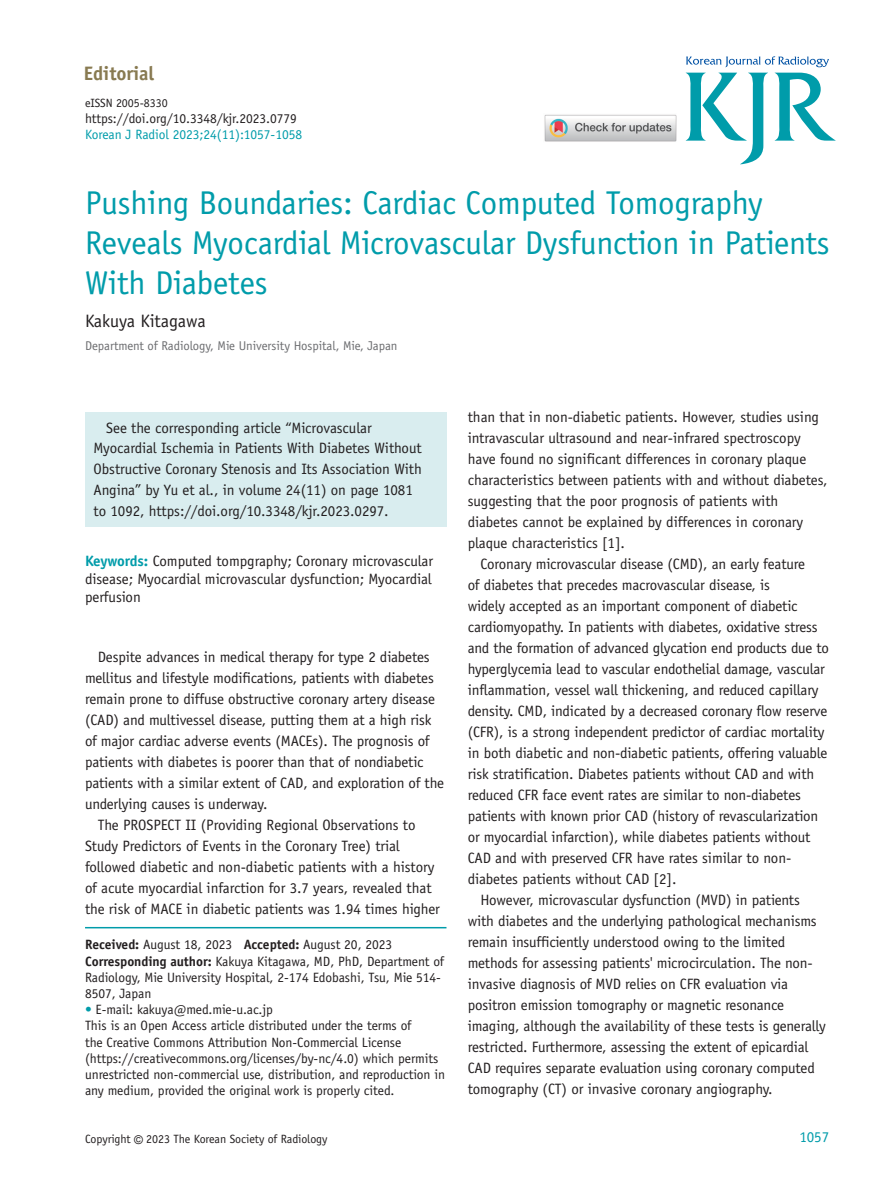
<style>
.page{position:relative;width:893px;height:1191px;background:#fff}
.page>*{position:absolute;margin:0;border:0;box-sizing:border-box;transform-origin:0 0}
.논문제목{font:33px/39.6px "Officina Sans Std";letter-spacing:-.005em;color:#009caa}
.t1{font:700 19.5px "Officina Sans Std";letter-spacing:-.005em;color:#887a51}
.저자이름{font:18px "Officina Sans Std";letter-spacing:-.005em;color:#231f20}
.본문{font:15px/21px "Officina Sans Std";letter-spacing:-.01em;color:#231f20}
.영문초록{font:15px/18px "Officina Sans Std";letter-spacing:-.005em;color:#231f20;text-align:justify}
.t2{font:15px "Officina Sans Std";color:#009caa}
.t3{font:13.5px/16.2px "Officina Sans Std";letter-spacing:-.005em;color:#231f20}
.t4{font:13.5px "Officina Sans Std";letter-spacing:-.005em;color:#009caa}
.저자소속{font:12.75px "Officina Sans Std";letter-spacing:-.005em;color:#6c6d70}
.t5{font:12px "Officina Sans Std";letter-spacing:-.005em;color:#231f20}
.s1{font-weight:700;color:#009caa}
.s2{font-weight:700}
.s3{color:#009caa}
.s4{font-family:"Arial"}
</style>
<div class="page">
<div style="left:85px;top:412px;width:361px;height:114px;background:#d9edef"></div>
<svg style="left:686px;top:73px;width:150px;height:91px"></svg>
<svg style="left:686px;top:56px;width:143px;height:11px"></svg>
<img style="left:544px;top:114px;width:133px;height:28px">
<hr style="left:85px;top:927px;width:361px;height:1px;background:#009caa">
<p class="t1" style="left:84px;top:61px;width:72px">Editorial</p>
<p class="t5" style="left:85px;top:96px;width:84px">eISSN 2005-8330</p>
<p class="t3" style="left:85px;top:110px;width:213px">https://doi.org/10.3348/kjr.2023.0779</p>
<p class="t4" style="left:85px;top:127px;width:219px">Korean J Radiol 2023;24(11):1057-1058</p>
<p class="논문제목" style="left:85px;top:183px;width:746px">Pushing Boundaries: Cardiac Computed Tomography<br>Reveals Myocardial Microvascular Dysfunction in Patients<br>With Diabetes</p>
<p class="저자이름" style="left:85px;top:310px;width:122px">Kakuya Kitagawa</p>
<p class="저자소속" style="left:85px;top:338px;width:314px">Department of Radiology, Mie University Hospital, Mie, Japan</p>
<p class="본문" style="left:94px;top:417px;width:330px;text-indent:13px">See the corresponding article “Microvascular Myocardial Ischemia in Patients With Diabetes Without Obstructive Coronary Stenosis and Its Association With Angina” by Yu et al., in volume 24(11) on page 1081 to 1092, https://doi.org/10.3348/kjr.2023.0297.</p>
<p class="영문초록" style="left:85px;top:552px;width:350px"><span class="s1">Keywords:</span> Computed tompgraphy; Coronary microvascular disease; Myocardial microvascular dysfunction; Myocardial perfusion</p>
<p class="본문" style="left:85px;top:646px;width:360px;text-indent:13px">Despite advances in medical therapy for type 2 diabetes mellitus and lifestyle modifications, patients with diabetes remain prone to diffuse obstructive coronary artery disease (CAD) and multivessel disease, putting them at a high risk of major cardiac adverse events (MACEs). The prognosis of patients with diabetes is poorer than that of nondiabetic patients with a similar extent of CAD, and exploration of the underlying causes is underway.</p>
<p class="본문" style="left:85px;top:814px;width:356px;text-indent:13px">The PROSPECT II (Providing Regional Observations to Study Predictors of Events in the Coronary Tree) trial followed diabetic and non-diabetic patients with a history of acute myocardial infarction for 3.7 years, revealed that the risk of MACE in diabetic patients was 1.94 times higher</p>
<p class="t3" style="left:85px;top:936px;width:309px"><span class="s2">Received:</span> August 18, 2023 <span class="s2">Accepted:</span> August 20, 2023</p>
<p class="t3" style="left:85px;top:953px;width:361px"><span class="s2">Corresponding author:</span> Kakuya Kitagawa, MD, PhD, Department of<br>Radiology, Mie University Hospital, 2-174 Edobashi, Tsu, Mie 514-<br>8507, Japan</p>
<p class="t3" style="left:85px;top:1001px;width:189px"><span class="s3">•</span> E-mail: kakuya@med.mie-u.ac.jp</p>
<p class="t3" style="left:85px;top:1017px;width:362px">This is an Open Access article distributed under the terms of<br>the Creative Commons Attribution Non-Commercial License (https://creativecommons.org/licenses/by-nc/4.0) which permits unrestricted non-commercial use, distribution, and reproduction in any medium, provided the original work is properly cited.</p>
<p class="본문" style="left:468px;top:406px;width:361px">than that in non-diabetic patients. However, studies using intravascular ultrasound and near-infrared spectroscopy have found no significant differences in coronary plaque characteristics between patients with and without diabetes, suggesting that the poor prognosis of patients with diabetes cannot be explained by differences in coronary plaque characteristics [1].</p>
<p class="본문" style="left:468px;top:553px;width:363px;text-indent:13px">Coronary microvascular disease (CMD), an early feature<br>of diabetes that precedes macrovascular disease, is<br>widely accepted as an important component of diabetic cardiomyopathy. In patients with diabetes, oxidative stress and the formation of advanced glycation end products due to hyperglycemia lead to vascular endothelial damage, vascular inflammation, vessel wall thickening, and reduced capillary density. CMD, indicated by a decreased coronary flow reserve (CFR), is a strong independent predictor of cardiac mortality in both diabetic and non-diabetic patients, offering valuable risk stratification. Diabetes patients without CAD and with reduced CFR face event rates are similar to non-diabetes patients with known prior CAD (history of revascularization or myocardial infarction), while diabetes patients without CAD and with preserved CFR have rates similar to non&shy;diabetes patients without CAD [2].</p>
<p class="본문" style="left:468px;top:889px;width:360px;text-indent:13px">However, microvascular dysfunction (MVD) in patients with diabetes and the underlying pathological mechanisms remain insufficiently understood owing to the limited methods for assessing patients' microcirculation. The non&shy;invasive diagnosis of MVD relies on CFR evaluation via positron emission tomography or magnetic resonance imaging, although the availability of these tests is generally restricted. Furthermore, assessing the extent of epicardial CAD requires separate evaluation using coronary computed tomography (CT) or invasive coronary angiography.</p>
<p class="t5" style="left:85px;top:1132px;width:244px">Copyright <span class="s4">©</span> 2023 The Korean Society of Radiology</p>
<p class="t2" style="left:799px;top:1128px;width:31px">1057</p>
</div>
